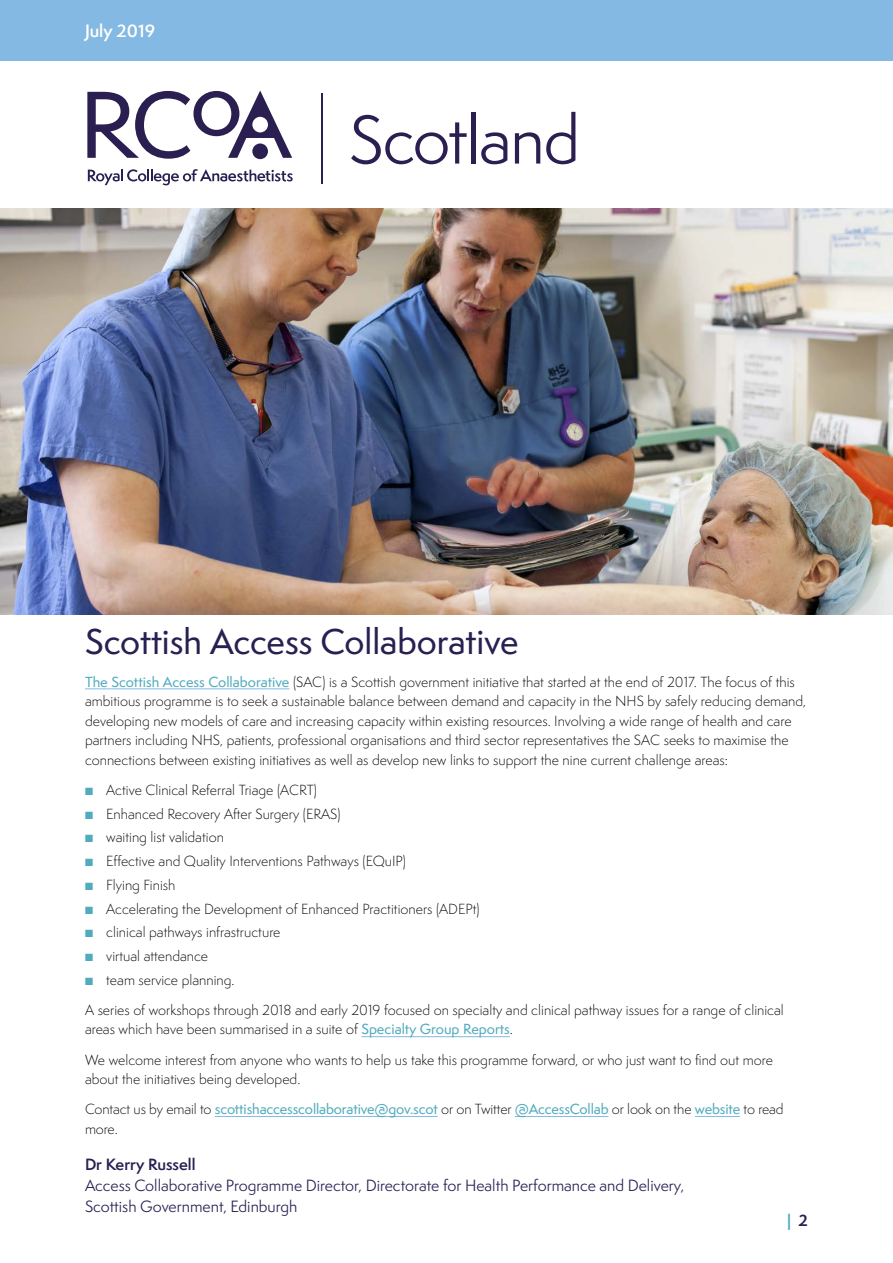
<style>
.page{position:relative;width:893px;height:1263px;background:#fff}
.page>*{position:absolute;margin:0;border:0;box-sizing:border-box;transform-origin:0 0}
.t1{font:500 33px "Semplicita Pro";color:#291f51}
.t2{font:600 16.5px "Semplicita Pro";color:#fff}
.t3{font:15px/21px "Semplicita Pro";color:#291f51}
.t4{font:600 15px "Semplicita Pro";color:#291f51}
.t5{font:700 15px "Semplicita Pro";color:#50abbf}
.t6{font:300 13.5px/19.5px "Semplicita Pro";color:#000}
.t7{font:500 13.5px/19.5px "Semplicita Pro";letter-spacing:-.01em;color:#50abbf}
.s1{font-weight:500;color:#50abbf}
.s2{color:#50abbf}
.s3{font-weight:300;color:#000}
.s4{color:#291f51}
</style>
<div class="page">
<div style="left:0;top:0;width:893px;height:61px;background:#83b9e2"></div>
<hr style="left:85px;top:688px;width:204px;height:1px;background:#83b9e2">
<hr style="left:361px;top:1036px;width:149px;height:1px;background:#83b9e2">
<hr style="left:215px;top:1116px;width:223px;height:1px;background:#83b9e2">
<hr style="left:515px;top:1116px;width:93px;height:1px;background:#83b9e2">
<hr style="left:695px;top:1116px;width:45px;height:1px;background:#83b9e2">
<img style="left:0;top:208px;width:893px;height:406px">
<svg style="left:88px;top:169px;width:205px;height:16px"></svg>
<svg style="left:87px;top:90px;width:205px;height:69px"></svg>
<hr style="left:321px;top:93px;width:2px;height:90px;background:#2b1f51">
<svg style="left:351px;top:115px;width:116px;height:49px"></svg>
<hr style="left:472px;top:112px;width:4px;height:52px;background:#2b1f51">
<svg style="left:481px;top:132px;width:26px;height:32px"></svg>
<svg style="left:515px;top:132px;width:25px;height:32px"></svg>
<svg style="left:546px;top:112px;width:29px;height:52px"></svg>
<p class="t2" style="left:85px;top:18px;width:72px">July 2019</p>
<h1 class="t1" style="left:85px;top:619px;width:435px">Scottish Access Collaborative</h1>
<p class="t6" style="left:85px;top:672px;width:722px"><span class="s1">The Scottish Access Collaborative</span> (SAC) is a Scottish government initiative that started at the end of 2017. The focus of this ambitious programme is to seek a sustainable balance between demand and capacity in the NHS by safely reducing demand, developing new models of care and increasing capacity within existing resources. Involving a wide range of health and care partners including NHS, patients, professional organisations and third sector representatives the SAC seeks to maximise the connections between existing initiatives as well as develop new links to support the nine current challenge areas:</p>
<p class="t6" style="left:85px;top:780px;width:233px"><span class="s2">■</span> Active Clinical Referral Triage (ACRT)</p>
<p class="t6" style="left:85px;top:804px;width:257px"><span class="s2">■</span> Enhanced Recovery After Surgery (ERAS)</p>
<p class="t6" style="left:85px;top:827px;width:140px"><span class="s2">■</span> waiting list validation</p>
<p class="t6" style="left:85px;top:851px;width:322px"><span class="s2">■</span> Effective and Quality Interventions Pathways (EQuIP)</p>
<p class="t6" style="left:85px;top:875px;width:92px"><span class="s2">■</span> Flying Finish</p>
<p class="t6" style="left:85px;top:899px;width:396px"><span class="s2">■</span> Accelerating the Development of Enhanced Practitioners (ADEPt)</p>
<p class="t6" style="left:85px;top:922px;width:197px"><span class="s2">■</span> clinical pathways infrastructure</p>
<p class="t6" style="left:85px;top:946px;width:125px"><span class="s2">■</span> virtual attendance</p>
<p class="t6" style="left:85px;top:970px;width:151px"><span class="s2">■</span> team service planning.</p>
<p class="t6" style="left:85px;top:1000px;width:700px">A series of workshops through 2018 and early 2019 focused on specialty and clinical pathway issues for a range of clinical areas which have been summarised in a suite of <span class="s1">Specialty Group Reports</span>.</p>
<p class="t6" style="left:85px;top:1050px;width:689px">We welcome interest from anyone who wants to help us take this programme forward, or who just want to find out more about the initiatives being developed.</p>
<p class="t7" style="left:85px;top:1099px;width:700px"><span class="s3">Contact us by email to</span> scottishaccesscollaborative@gov.scot <span class="s3">or on Twitter</span> @AccessCollab <span class="s3">or look on the</span> website <span class="s3">to read more.</span></p>
<p class="t4" style="left:85px;top:1153px;width:112px">Dr Kerry Russell</p>
<p class="t3" style="left:85px;top:1174px;width:601px">Access Collaborative Programme Director, Directorate for Health Performance and Delivery,<br>Scottish Government, Edinburgh</p>
<p class="t5" style="left:787px;top:1209px;width:22px">| <span class="s4">2</span></p>
</div>
